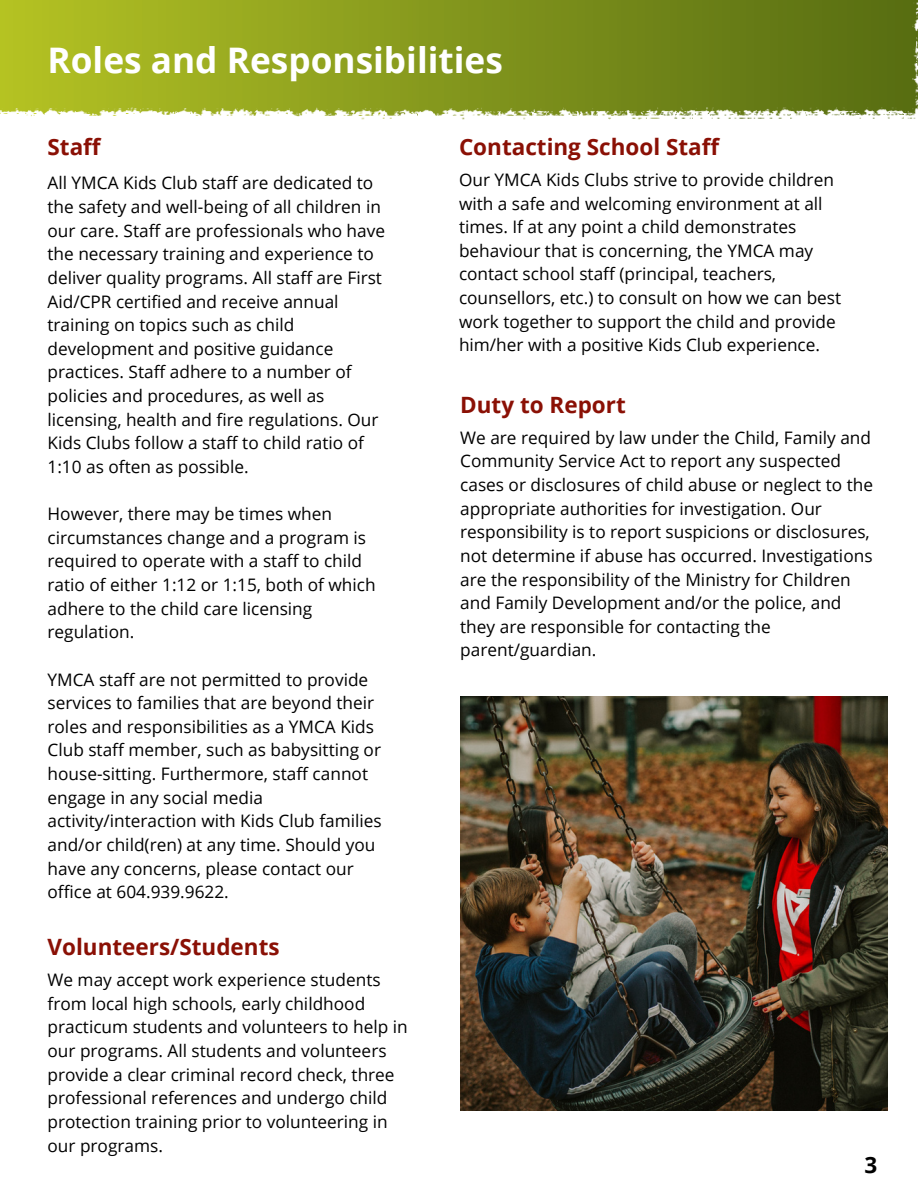
<style>
.page{position:relative;width:918px;height:1188px;background:#fff}
.page>*{position:absolute;margin:0;border:0;box-sizing:border-box;transform-origin:0 0}
.t1{font:700 35.25px "Open Sans";color:#fff}
.t2{font:700 22.5px "Open Sans";color:#8a1005}
.t3{font:700 22.5px "Open Sans";color:#000}
.t4{font:17.25px/23.7px "Open Sans";color:#000}
</style>
<div class="page">
<img style="left:0;top:0;width:918px;height:120px">
<img style="left:460px;top:696px;width:428px;height:414px">
<p class="t1" style="left:48px;top:36px;width:457px">Roles and Responsibilities</p>
<p class="t2" style="left:48px;top:131px;width:55px">Staff</p>
<p class="t4" style="left:48px;top:171px;width:339px">All YMCA Kids Club staff are dedicated to the safety and well-being of all children in our care. Staff are professionals who have the necessary training and experience to deliver quality programs. All staff are First Aid/CPR certified and receive annual training on topics such as child development and positive guidance practices. Staff adhere to a number of policies and procedures, as well as licensing, health and fire regulations. Our Kids Clubs follow a staff to child ratio of 1:10 as often as possible.</p>
<p class="t4" style="left:48px;top:502px;width:330px">However, there may be times when circumstances change and a program is required to operate with a staff to child ratio of either 1:12 or 1:15, both of which adhere to the child care licensing regulation.</p>
<p class="t4" style="left:48px;top:667px;width:336px">YMCA staff are not permitted to provide services to families that are beyond their roles and responsibilities as a YMCA Kids Club staff member, such as babysitting or house-sitting. Furthermore, staff cannot engage in any social media activity/interaction with Kids Club families and/or child(ren) at any time. Should you have any concerns, please contact our office at 604.939.9622.</p>
<p class="t2" style="left:48px;top:931px;width:234px">Volunteers/Students</p>
<p class="t4" style="left:48px;top:968px;width:362px">We may accept work experience students from local high schools, early childhood practicum students and volunteers to help in our programs. All students and volunteers provide a clear criminal record check, three professional references and undergo child protection training prior to volunteering in our programs.</p>
<p class="t2" style="left:459px;top:131px;width:262px">Contacting School Staff</p>
<p class="t4" style="left:459px;top:167px;width:384px">Our YMCA Kids Clubs strive to provide children with a safe and welcoming environment at all times. If at any point a child demonstrates behaviour that is concerning, the YMCA may contact school staff (principal, teachers, counsellors, etc.) to consult on how we can best work together to support the child and provide him/her with a positive Kids Club experience.</p>
<p class="t2" style="left:460px;top:388px;width:167px">Duty to Report</p>
<p class="t4" style="left:460px;top:425px;width:414px">We are required by law under the Child, Family and Community Service Act to report any suspected cases or disclosures of child abuse or neglect to the appropriate authorities for investigation. Our responsibility is to report suspicions or disclosures, not determine if abuse has occurred. Investigations are the responsibility of the Ministry for Children and Family Development and/or the police, and they are responsible for contacting the parent/guardian.</p>
<p class="t3" style="left:865px;top:1149px;width:14px">3</p>
</div>
